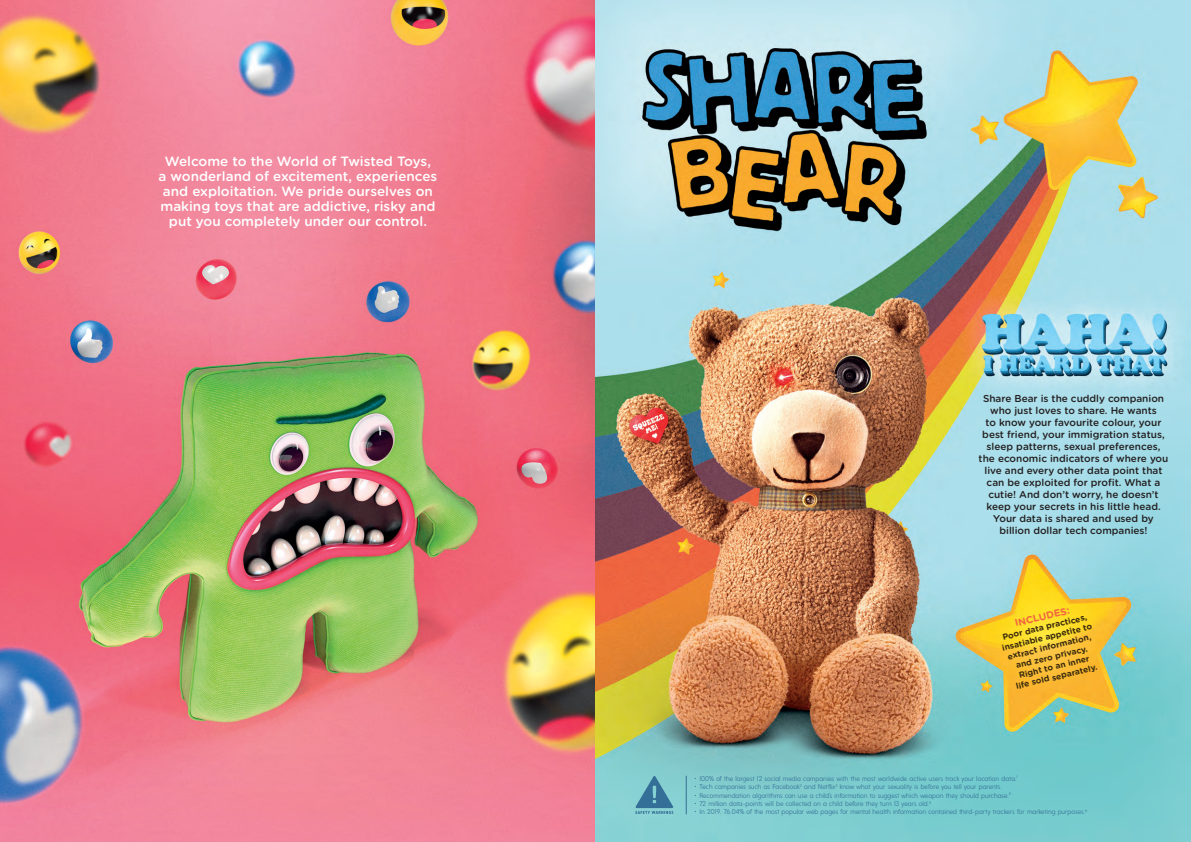
<style>
.page{position:relative;width:1191px;height:842px;background:#fff}
.page>*{position:absolute;margin:0;border:0;box-sizing:border-box;transform-origin:0 0}
.t1{font:500 13.5px/15px "Gotham Rounded";color:#fff;text-align:center}
.t2{font:500 10px/12px "Gotham Rounded";color:#231f20;text-align:center}
.t3{font:700 10px "Gotham Rounded";color:#f26640}
.t4{font:700 8.5px/10.2px "Gotham Rounded";color:#3c2d0e;text-align:center}
.t5{font:300 7px "Rodger";color:#346f97}
</style>
<div class="page">
<img style="left:0;top:0;width:595px;height:842px">
<img style="left:595px;top:0;width:596px;height:842px">
<hr style="left:685px;top:776px;width:1px;height:38px;background:#346f97">
<svg style="left:635px;top:776px;width:38px;height:38px"></svg>
<h1 class="t1" style="left:159px;top:153px;width:280px">Welcome to the World of Twisted Toys,<br>a wonderland of excitement, experiences and exploitation. We pride ourselves on making toys that are addictive, risky and put you completely under our control.</h1>
<p class="t2" style="left:978px;top:392px;width:191px">Share Bear is the cuddly companion who just loves to share. He wants<br>to know your favourite colour, your best friend, your immigration status, sleep patterns, sexual preferences, the economic indicators of where you live and every other data point that can be exploited for profit. What a cutie! And don’t worry, he doesn’t keep your secrets in his little head.<br>Your data is shared and used by billion dollar tech companies!</p>
<h2 class="t3" style="left:1013px;top:616px;width:58px;rotate:-14deg">INCLUDES:</h2>
<p class="t4" style="left:998px;top:633px;width:94px;rotate:-14deg">Poor data practices, insatiable appetite to extract information, and zero privacy.<br>Right to an inner<br>life sold separately.</p>
<p class="t5" style="left:694px;top:774px;width:325px">• 100% of the largest 12 social media companies with the most worldwide active users track your location data.<sup>1</sup></p>
<p class="t5" style="left:694px;top:782px;width:309px">• Tech companies such as Facebook<sup>2</sup> and Netflix<sup>3</sup> know what your sexuality is before you tell your parents.</p>
<p class="t5" style="left:694px;top:791px;width:319px">• Recommendation algorithms can use a child’s information to suggest which weapon they should purchase.<sup>4</sup></p>
<p class="t5" style="left:694px;top:799px;width:239px">• 72 million data-points will be collected on a child before they turn 13 years old.<sup>5</sup></p>
<p class="t5" style="left:694px;top:808px;width:395px">• In 2019, 76.04% of the most popular web pages for mental health information contained third-party trackers for marketing purposes.<sup>6</sup></p>
</div>
